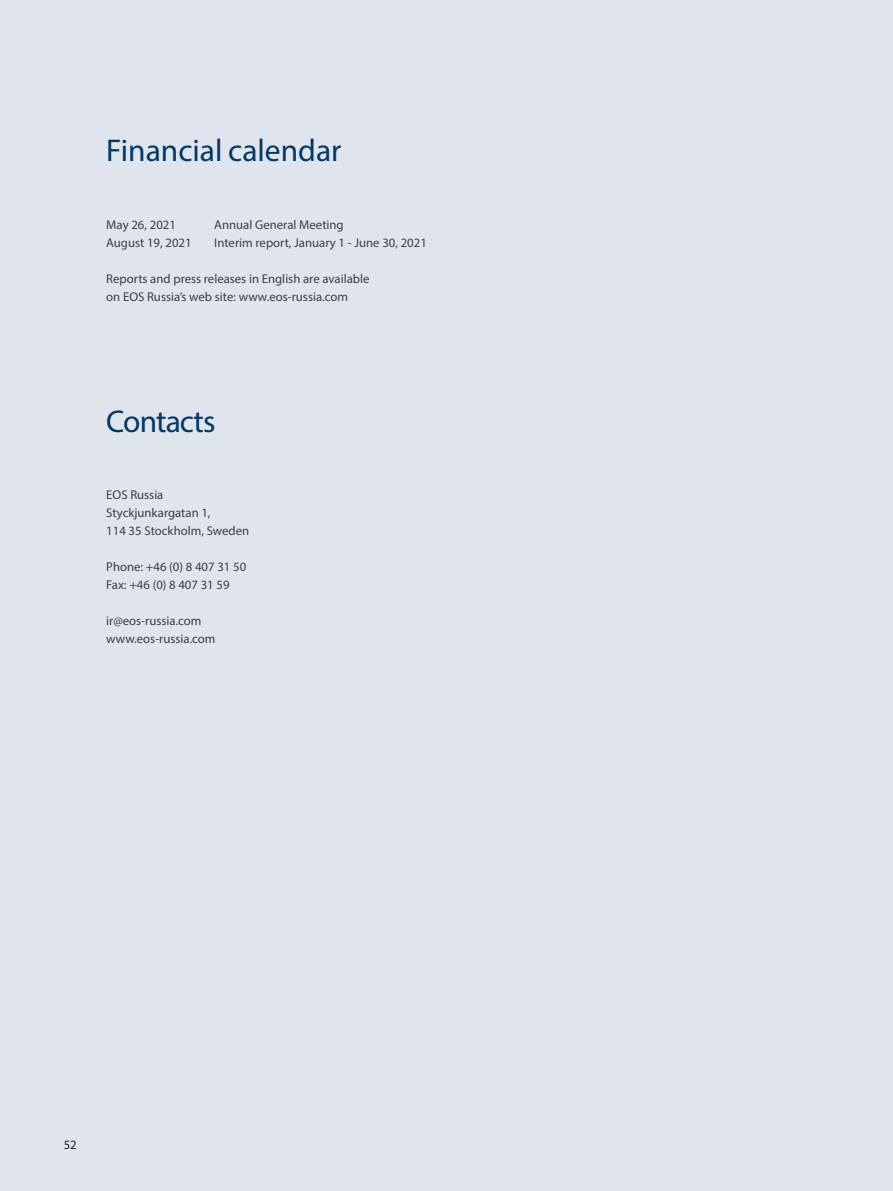
<style>
.page{position:relative;width:893px;height:1191px;background:#e0e4ed}
.page>*{position:absolute;margin:0;border:0;box-sizing:border-box;transform-origin:0 0}
.t1{font:31.5px "Myriad Pro";color:#003965}
.t2{font:31.5px "Myriad Pro";letter-spacing:-.03em;color:#003965}
.Brödtext_Eng{font:12.75px "Myriad Pro";color:#3e3e3f}
.t3{font:12.75px "Myriad Pro";color:#231f20}
</style>
<div class="page">
<p class="t1" style="left:106px;top:131px;width:237px">Financial calendar</p>
<p class="Brödtext_Eng" style="left:106px;top:217px;width:71px">May 26, 2021</p>
<p class="Brödtext_Eng" style="left:214px;top:217px;width:131px">Annual General Meeting</p>
<p class="Brödtext_Eng" style="left:106px;top:235px;width:87px">August 19, 2021</p>
<p class="Brödtext_Eng" style="left:214px;top:235px;width:214px">Interim report, January 1 - June 30, 2021</p>
<p class="Brödtext_Eng" style="left:106px;top:271px;width:265px">Reports and press releases in English are available</p>
<p class="Brödtext_Eng" style="left:106px;top:289px;width:243px">on EOS Russia’s web site: www.eos-russia.com</p>
<p class="t2" style="left:106px;top:402px;width:111px">Contacts</p>
<p class="Brödtext_Eng" style="left:106px;top:487px;width:59px">EOS Russia</p>
<p class="Brödtext_Eng" style="left:106px;top:505px;width:106px">Styckjunkargatan 1,</p>
<p class="Brödtext_Eng" style="left:106px;top:523px;width:144px">114 35 Stockholm, Sweden</p>
<p class="Brödtext_Eng" style="left:106px;top:559px;width:141px">Phone: +46 (0) 8 407 31 50</p>
<p class="Brödtext_Eng" style="left:106px;top:577px;width:125px">Fax: +46 (0) 8 407 31 59</p>
<p class="Brödtext_Eng" style="left:106px;top:613px;width:97px">ir@eos-russia.com</p>
<p class="Brödtext_Eng" style="left:106px;top:631px;width:111px">www.eos-russia.com</p>
<p class="t3" style="left:64px;top:1136px;width:15px">52</p>
</div>
